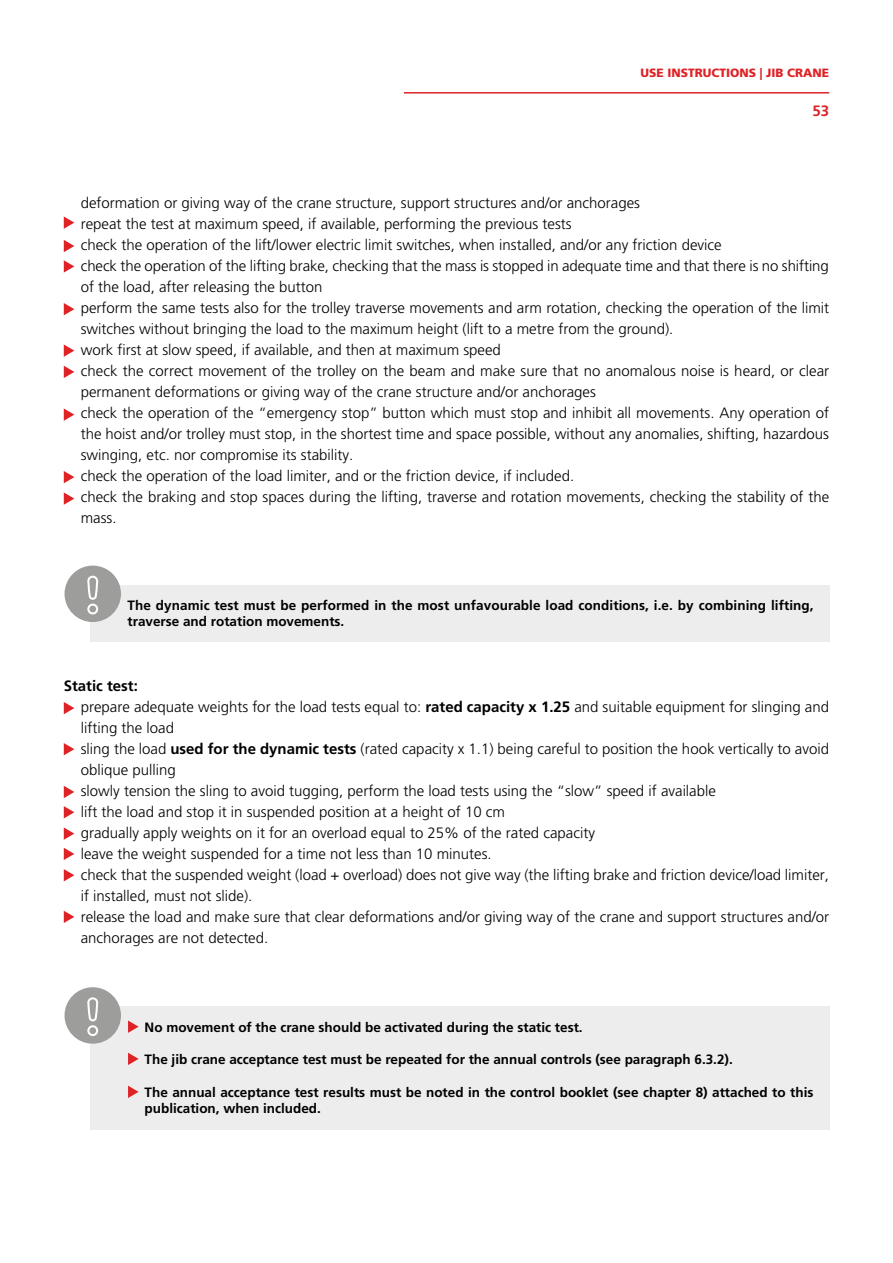
<style>
.page{position:relative;width:893px;height:1263px;background:#fff}
.page>*{position:absolute;margin:0;border:0;box-sizing:border-box;transform-origin:0 0}
.t1{font:300 15px/21px "Frutiger LT Std";color:#000}
.t2{font:700 15px "Frutiger LT Std";color:#de2327}
.t3{font:700 13.5px/16.2px "Frutiger LT Std";color:#000}
.t4{font:900 12px "Frutiger LT Std";color:#de2327}
.s1{font-weight:700}
</style>
<div class="page">
<hr style="left:404px;top:92px;width:425px;height:2px;background:#de2327">
<svg style="left:64px;top:216px;width:10px;height:13px"></svg>
<svg style="left:64px;top:240px;width:10px;height:12px"></svg>
<svg style="left:64px;top:702px;width:10px;height:12px"></svg>
<svg style="left:64px;top:743px;width:10px;height:12px"></svg>
<svg style="left:64px;top:786px;width:10px;height:12px"></svg>
<svg style="left:64px;top:827px;width:10px;height:13px"></svg>
<svg style="left:64px;top:806px;width:10px;height:12px"></svg>
<svg style="left:64px;top:848px;width:10px;height:12px"></svg>
<svg style="left:64px;top:869px;width:10px;height:12px"></svg>
<svg style="left:64px;top:911px;width:10px;height:12px"></svg>
<svg style="left:64px;top:260px;width:10px;height:13px"></svg>
<svg style="left:64px;top:303px;width:10px;height:12px"></svg>
<svg style="left:64px;top:344px;width:10px;height:13px"></svg>
<svg style="left:64px;top:366px;width:10px;height:12px"></svg>
<svg style="left:64px;top:408px;width:10px;height:13px"></svg>
<svg style="left:64px;top:471px;width:10px;height:12px"></svg>
<svg style="left:64px;top:492px;width:10px;height:13px"></svg>
<div style="left:90px;top:585px;width:739px;height:56px;background:#ededed"></div>
<div style="left:65px;top:566px;width:56px;height:56px;background:#9d9d9c;border-radius:50%"></div>
<svg style="left:87px;top:575px;width:12px;height:40px"></svg>
<div style="left:90px;top:1006px;width:739px;height:124px;background:#ededed"></div>
<div style="left:65px;top:987px;width:56px;height:57px;background:#9d9d9c;border-radius:50%"></div>
<svg style="left:87px;top:997px;width:12px;height:39px"></svg>
<svg style="left:128px;top:1020px;width:11px;height:13px"></svg>
<svg style="left:128px;top:1053px;width:11px;height:12px"></svg>
<svg style="left:128px;top:1086px;width:11px;height:12px"></svg>
<p class="t4" style="left:640px;top:65px;width:190px">USE INSTRUCTIONS | JIB CRANE</p>
<p class="t2" style="left:812px;top:102px;width:18px">53</p>
<p class="t1" style="left:81px;top:193px;width:750px">deformation or giving way of the crane structure, support structures and/or anchorages<br>repeat the test at maximum speed, if available, performing the previous tests<br>check the operation of the lift/lower electric limit switches, when installed, and/or any friction device<br>check the operation of the lifting brake, checking that the mass is stopped in adequate time and that there is no shifting of the load, after releasing the button<br>perform the same tests also for the trolley traverse movements and arm rotation, checking the operation of the limit switches without bringing the load to the maximum height (lift to a metre from the ground).<br>work first at slow speed, if available, and then at maximum speed<br>check the correct movement of the trolley on the beam and make sure that no anomalous noise is heard, or clear permanent deformations or giving way of the crane structure and/or anchorages<br>check the operation of the “emergency stop” button which must stop and inhibit all movements. Any operation of the hoist and/or trolley must stop, in the shortest time and space possible, without any anomalies, shifting, hazardous swinging, etc. nor compromise its stability.<br>check the operation of the load limiter, and or the friction device, if included.<br>check the braking and stop spaces during the lifting, traverse and rotation movements, checking the stability of the mass.</p>
<p class="t3" style="left:128px;top:597px;width:687px">The dynamic test must be performed in the most unfavourable load conditions, i.e. by combining lifting, traverse and rotation movements.</p>
<p class="t1" style="left:81px;top:676px;width:750px;text-indent:-17px"><span class="s1">Static test:<br></span>prepare adequate weights for the load tests equal to: <span class="s1">rated capacity x 1.25</span> and suitable equipment for slinging and lifting the load<br>sling the load <span class="s1">used for the dynamic tests</span> (rated capacity x 1.1) being careful to position the hook vertically to avoid oblique pulling<br>slowly tension the sling to avoid tugging, perform the load tests using the “slow” speed if available<br>lift the load and stop it in suspended position at a height of 10 cm<br>gradually apply weights on it for an overload equal to 25% of the rated capacity<br>leave the weight suspended for a time not less than 10 minutes.<br>check that the suspended weight (load + overload) does not give way (the lifting brake and friction device/load limiter, if installed, must not slide).<br>release the load and make sure that clear deformations and/or giving way of the crane and support structures and/or anchorages are not detected.</p>
<p class="t3" style="left:145px;top:1019px;width:440px">No movement of the crane should be activated during the static test.</p>
<p class="t3" style="left:145px;top:1051px;width:590px">The jib crane acceptance test must be repeated for the annual controls (see paragraph 6.3.2).</p>
<p class="t3" style="left:145px;top:1084px;width:670px">The annual acceptance test results must be noted in the control booklet (see chapter 8) attached to this publication, when included.</p>
</div>
